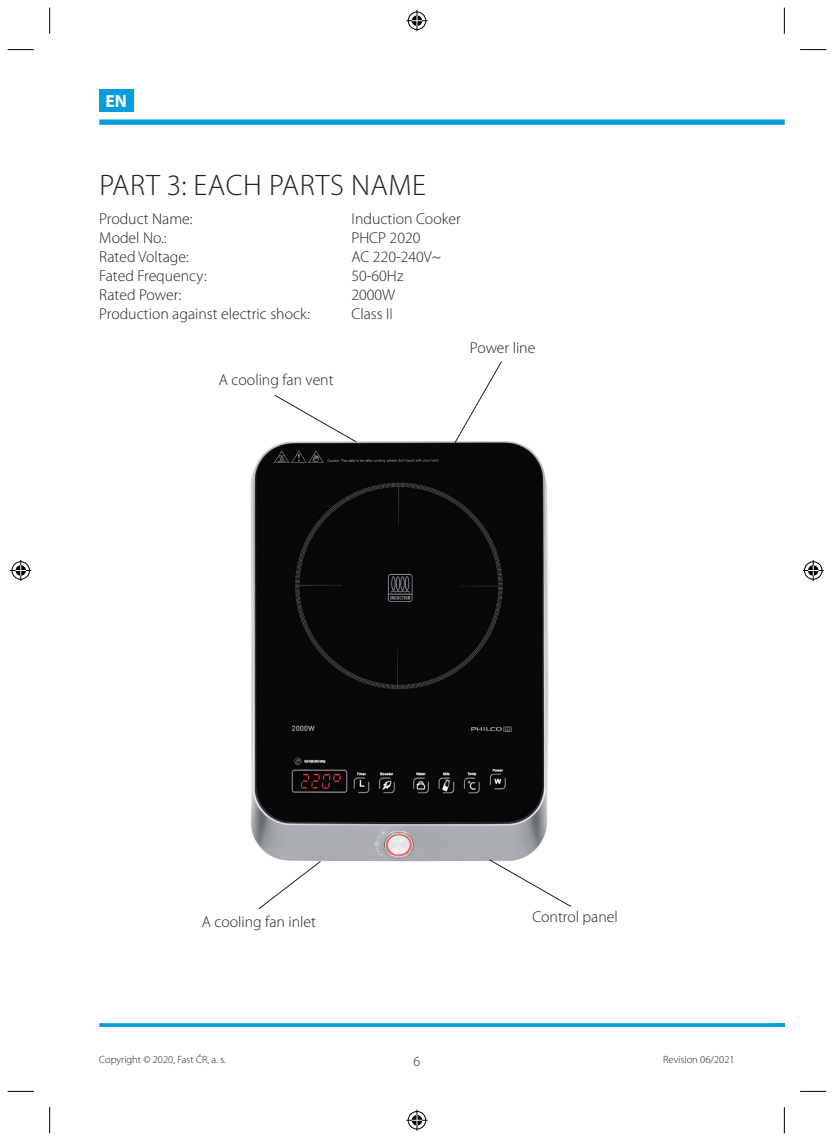
<style>
.page{position:relative;width:834px;height:1141px;background:#fff}
.page>*{position:absolute;margin:0;border:0;box-sizing:border-box;transform-origin:0 0}
.Nadpis_15_LIGHT{font:300 29.75px "Myriad Pro";letter-spacing:.02em;color:#231f20}
.t1{font:700 17.5px "Myriad Pro";color:#fff}
.Základný_9{font:300 15.75px "Myriad Pro";color:#231f20}
.t2{font:300 14px "Myriad Pro";color:#231f20}
.t3{font:300 10.5px "Myriad Pro";color:#231f20}
</style>
<div class="page">
<svg style="left:99px;top:1023px;width:675px;height:4px;background:#13a2dd"></svg>
<hr style="left:774px;top:1023px;width:10px;height:4px;background:#069ddc">
<div style="left:99px;top:120px;width:685px;height:5px;background:#069ddc"></div>
<div style="left:99px;top:89px;width:34px;height:23px;background:#069ddc"></div>
<img style="left:250px;top:441px;width:299px;height:421px">
<svg style="left:273px;top:394px;width:84px;height:49px"></svg>
<svg style="left:453px;top:361px;width:49px;height:83px"></svg>
<svg style="left:488px;top:859px;width:83px;height:48px"></svg>
<svg style="left:257px;top:860px;width:64px;height:49px"></svg>
<svg style="left:8px;top:49px;width:26px;height:1px"></svg>
<svg style="left:800px;top:49px;width:26px;height:1px"></svg>
<svg style="left:8px;top:1091px;width:26px;height:1px"></svg>
<svg style="left:800px;top:1091px;width:26px;height:1px"></svg>
<svg style="left:49px;top:8px;width:1px;height:26px"></svg>
<svg style="left:49px;top:1107px;width:1px;height:26px"></svg>
<svg style="left:783px;top:8px;width:1px;height:26px"></svg>
<svg style="left:783px;top:1107px;width:1px;height:26px"></svg>
<svg style="left:406px;top:10px;width:21px;height:21px"></svg>
<svg style="left:406px;top:1110px;width:21px;height:21px"></svg>
<svg style="left:10px;top:560px;width:21px;height:21px"></svg>
<svg style="left:802px;top:560px;width:21px;height:21px"></svg>
<p class="t1" style="left:105px;top:89px;width:23px">EN</p>
<p class="Nadpis_15_LIGHT" style="left:100px;top:169px;width:328px">PART 3: EACH PARTS NAME</p>
<p class="Základný_9" style="left:99px;top:210px;width:95px">Product Name:</p>
<p class="Základný_9" style="left:351px;top:210px;width:111px">Induction Cooker</p>
<p class="Základný_9" style="left:99px;top:229px;width:69px">Model No.:</p>
<p class="Základný_9" style="left:351px;top:229px;width:70px">PHCP 2020</p>
<p class="Základný_9" style="left:99px;top:248px;width:91px">Rated Voltage:</p>
<p class="Základný_9" style="left:351px;top:248px;width:91px">AC 220-240V~</p>
<p class="Základný_9" style="left:99px;top:267px;width:109px">Fated Frequency:</p>
<p class="Základný_9" style="left:351px;top:267px;width:53px">50-60Hz</p>
<p class="Základný_9" style="left:99px;top:286px;width:84px">Rated Power:</p>
<p class="Základný_9" style="left:351px;top:286px;width:45px">2000W</p>
<p class="Základný_9" style="left:99px;top:305px;width:212px">Production against electric shock:</p>
<p class="Základný_9" style="left:351px;top:305px;width:43px">Class II</p>
<p class="Základný_9" style="left:219px;top:371px;width:116px">A cooling fan vent</p>
<p class="Základný_9" style="left:470px;top:339px;width:67px">Power line</p>
<p class="Základný_9" style="left:202px;top:913px;width:116px">A cooling fan inlet</p>
<p class="Základný_9" style="left:532px;top:908px;width:87px">Control panel</p>
<p class="t3" style="left:99px;top:1054px;width:128px">Copyright © 2020, Fast ČR, a. s.</p>
<p class="t2" style="left:413px;top:1054px;width:8px">6</p>
<p class="t3" style="left:663px;top:1054px;width:73px">Revision 06/2021</p>
</div>
